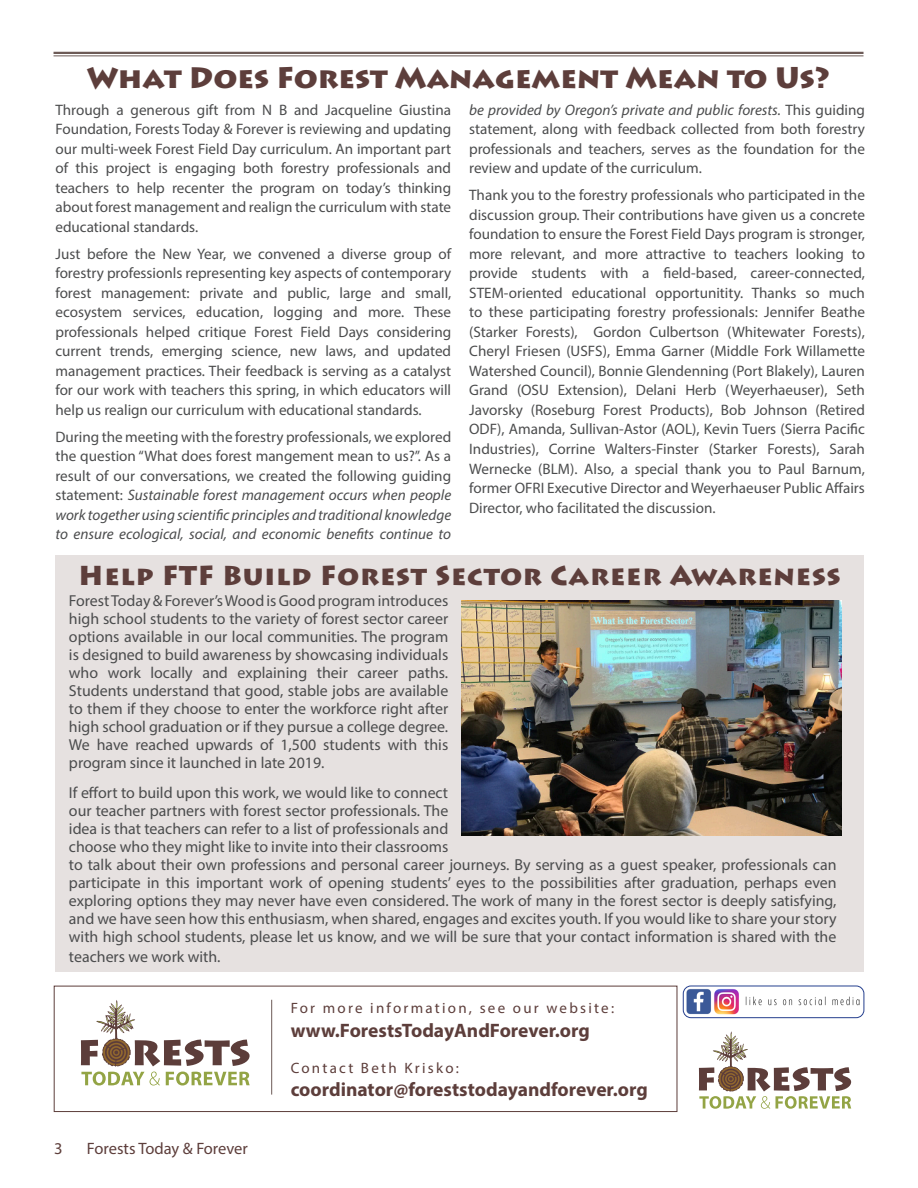
<style>
.page{position:relative;width:918px;height:1188px;background:#fff}
.page>*{position:absolute;margin:0;border:0;box-sizing:border-box;transform-origin:0 0}
.t1{font:900 29.25px "Lithos Pro";color:#5d3e3b}
.t2{font:900 27px "Lithos Pro";letter-spacing:.03em;color:#5d3e3b}
.t3{font:700 19.5px "Myriad Pro";color:#5d3e3b}
.t4{font:16.5px "Myriad Pro";color:#5d3e3b}
.t5{font:15.9px/18px "Myriad Pro";color:#4b4c4d;text-align:justify}
.t6{font:15.15px/19.5px "Myriad Pro";color:#4b4c4d;text-align:justify}
.t7{font:15px "Myriad Pro";letter-spacing:.15em;color:#5d3e3b}
.s1{font-style:italic}
</style>
<div class="page">
<hr style="left:54px;top:52px;width:810px;height:2px;background:#6d5b57">
<hr style="left:54px;top:55px;width:810px;height:1px;background:#6d5b57">
<div style="left:55px;top:555px;width:809px;height:417px;background:#e6e1e0"></div>
<img style="left:462px;top:601px;width:379px;height:235px">
<div style="left:54px;top:986px;width:623px;height:126px;border:1px solid #5c3d3a"></div>
<hr style="left:271px;top:1000px;width:1px;height:95px;background:#6d5b57">
<svg style="left:81px;top:1000px;width:169px;height:86px"></svg>
<img style="left:683px;top:986px;width:181px;height:32px">
<div style="left:683px;top:986px;width:181px;height:32px;border:1px solid #253f8e;border-radius:8px"></div>
<svg style="left:699px;top:1031px;width:152px;height:78px"></svg>
<p class="t1" style="left:87px;top:59px;width:745px">What Does Forest Management Mean to Us?</p>
<p class="t6" style="left:55px;top:100px;width:397px">Through a generous gift from N B and Jacqueline Giustina Foundation, Forests Today &amp; Forever is reviewing and updating our multi-week Forest Field Day curriculum. An important part of this project is engaging both forestry professionals and teachers to help recenter the program on today’s thinking about forest management and realign the curriculum with state educational standards.</p>
<p class="t6" style="left:55px;top:244px;width:397px">Just before the New Year, we convened a diverse group of forestry professionls representing key aspects of contemporary forest management: private and public, large and small, ecosystem services, education, logging and more. These professionals helped critique Forest Field Days considering current trends, emerging science, new laws, and updated management practices. Their feedback is serving as a catalyst for our work with teachers this spring, in which educators will help us realign our curriculum with educational standards.</p>
<p class="t6" style="left:55px;top:427px;width:397px">During the meeting with the forestry professionals, we explored the question “What does forest mangement mean to us?”. As a result of our conversations, we created the following guiding statement: <span class="s1">Sustainable forest management occurs when people work together using scientific principles and traditional knowledge to ensure ecological, social, and economic benefits continue to</span></p>
<p class="t6" style="left:469px;top:100px;width:397px"><span class="s1">be provided by Oregon’s private and public forests.</span> This guiding statement, along with feedback collected from both forestry professionals and teachers, serves as the foundation for the review and update of the curriculum.</p>
<p class="t6" style="left:469px;top:185px;width:397px">Thank you to the forestry professionals who participated in the discussion group. Their contributions have given us a concrete foundation to ensure the Forest Field Days program is stronger, more relevant, and more attractive to teachers looking to provide students with a field-based, career-connected, STEM-oriented educational opportunitity. Thanks so much to these participating forestry professionals: Jennifer Beathe (Starker Forests), Gordon Culbertson (Whitewater Forests), Cheryl Friesen (USFS), Emma Garner (Middle Fork Willamette Watershed Council), Bonnie Glendenning (Port Blakely), Lauren Grand (OSU Extension), Delani Herb (Weyerhaeuser), Seth Javorsky (Roseburg Forest Products), Bob Johnson (Retired ODF), Amanda, Sullivan-Astor (AOL), Kevin Tuers (Sierra Pacific Industries), Corrine Walters-Finster (Starker Forests), Sarah Wernecke (BLM). Also, a special thank you to Paul Barnum, former OFRI Executive Director and Weyerhaeuser Public Affairs Director, who facilitated the discussion.</p>
<p class="t2" style="left:79px;top:559px;width:763px">Help FTF Build Forest Sector Career Awareness</p>
<p class="t5" style="left:69px;top:591px;width:381px">Forest Today &amp; Forever’s Wood is Good program introduces high school students to the variety of forest sector career options available in our local communities. The program is designed to build awareness by showcasing individuals who work locally and explaining their career paths.<br>Students understand that good, stable jobs are available to them if they choose to enter the workforce right after high school graduation or if they pursue a college degree.<br>We have reached upwards of 1,500 students with this program since it launched in late 2019.</p>
<p class="t5" style="left:69px;top:783px;width:769px;text-align:left">If effort to build upon this work, we would like to connect<br>our teacher partners with forest sector professionals. The<br>idea is that teachers can refer to a list of professionals and<br>choose who they might like to invite into their classrooms<br>to talk about their own professions and personal career journeys. By serving as a guest speaker, professionals can participate in this important work of opening students’ eyes to the possibilities after graduation, perhaps even exploring options they may never have even considered. The work of many in the forest sector is deeply satisfying, and we have seen how this enthusiasm, when shared, engages and excites youth. If you would like to share your story with high school students, please let us know, and we will be sure that your contact information is shared with the</p>
<p class="t5" style="left:69px;top:947px;width:153px">teachers we work with.</p>
<p class="t4" style="left:54px;top:1138px;width:10px">3</p>
<p class="t4" style="left:87px;top:1138px;width:162px">Forests Today &amp; Forever</p>
<p class="t7" style="left:291px;top:999px;width:325px">For more information, see our website:</p>
<p class="t3" style="left:291px;top:1017px;width:301px">www.ForestsTodayAndForever.org</p>
<p class="t7" style="left:291px;top:1058px;width:170px">Contact Beth Krisko:</p>
<p class="t3" style="left:291px;top:1077px;width:359px">coordinator@foreststodayandforever.org</p>
</div>
